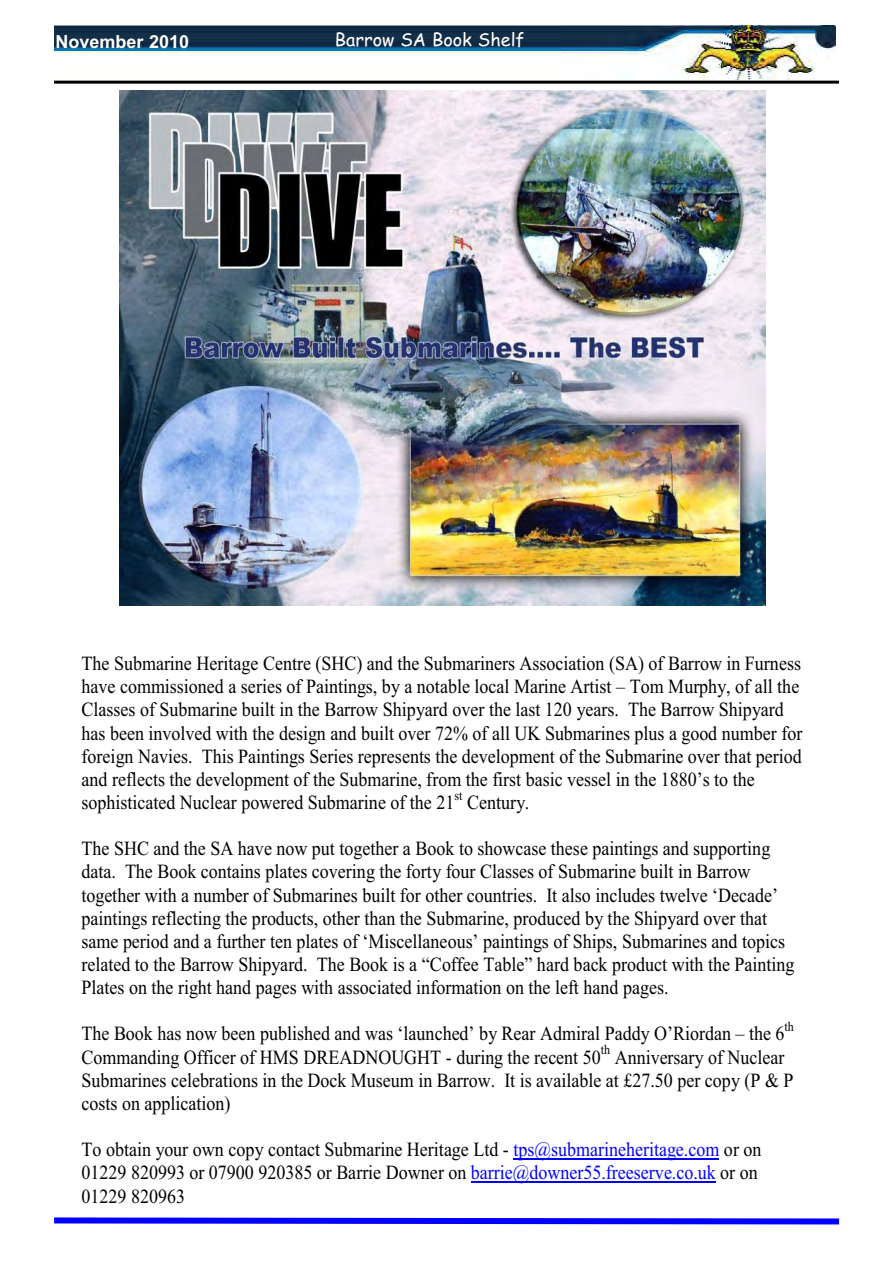
<style>
.page{position:relative;width:893px;height:1263px;background:#fff}
.page>*{position:absolute;margin:0;border:0;box-sizing:border-box;transform-origin:0 0}
.t1{font:20.1px/23.1px "Times New Roman";color:#000;scale:.89 1}
.t2{font:18px "Comic Sans MS";color:#fff}
.t3{font:700 18px "Arial";color:#fff}
.t4{font:13.5px "Times New Roman";color:#000;scale:.89 1}
.s1{color:#00f}
</style>
<div class="page">
<img style="left:54px;top:25px;width:781px;height:54px">
<hr style="left:54px;top:81px;width:785px;height:3px;background:#000">
<svg style="left:54px;top:1217px;width:786px;height:8px;background:#3f3fff"></svg>
<img style="left:120px;top:90px;width:646px;height:515px">
<hr style="left:513px;top:1158px;width:206px;height:1px;background:#00f">
<hr style="left:471px;top:1181px;width:245px;height:1px;background:#00f">
<p class="t3" style="left:56px;top:31px;width:135px">November 2010</p>
<p class="t2" style="left:335px;top:29px;width:191px">Barrow SA Book Shelf</p>
<p class="t1" style="left:82px;top:654px;width:811px">The Submarine Heritage Centre (SHC) and the Submariners Association (SA) of Barrow in Furness have commissioned a series of Paintings, by a notable local Marine Artist – Tom Murphy, of all the Classes of Submarine built in the Barrow Shipyard over the last 120 years. The Barrow Shipyard has been involved with the design and built over 72% of all UK Submarines plus a good number for foreign Navies. This Paintings Series represents the development of the Submarine over that period and reflects the development of the Submarine, from the first basic vessel in the 1880’s to the sophisticated Nuclear powered Submarine of the 21</p>
<p class="t4" style="left:455px;top:790px;width:11px">st</p>
<p class="t1" style="left:467px;top:793px;width:71px">Century.</p>
<p class="t1" style="left:82px;top:839px;width:802px">The SHC and the SA have now put together a Book to showcase these paintings and supporting data. The Book contains plates covering the forty four Classes of Submarine built in Barrow together with a number of Submarines built for other countries. It also includes twelve ‘Decade’ paintings reflecting the products, other than the Submarine, produced by the Shipyard over that same period and a further ten plates of ‘Miscellaneous’ paintings of Ships, Submarines and topics related to the Barrow Shipyard. The Book is a “Coffee Table” hard back product with the Painting Plates on the right hand pages with associated information on the left hand pages.</p>
<p class="t1" style="left:82px;top:1024px;width:791px">The Book has now been published and was ‘launched’ by Rear Admiral Paddy O’Riordan – the 6</p>
<p class="t4" style="left:784px;top:1022px;width:12px">th</p>
<p class="t1" style="left:82px;top:1047px;width:585px">Commanding Officer of HMS DREADNOUGHT - during the recent 50</p>
<p class="t4" style="left:601px;top:1045px;width:12px">th</p>
<p class="t1" style="left:82px;top:1047px;width:801px;text-indent:533px">Anniversary of Nuclear<br>Submarines celebrations in the Dock Museum in Barrow. It is available at £27.50 per copy (P &amp; P costs on application)</p>
<p class="t1" style="left:82px;top:1140px;width:765px">To obtain your own copy contact Submarine Heritage Ltd - <span class="s1">tps@submarineheritage.com</span> or on<br>01229 820993 or 07900 920385 or Barrie Downer on <span class="s1">barrie@downer55.freeserve.co.uk</span> or on<br>01229 820963</p>
</div>
